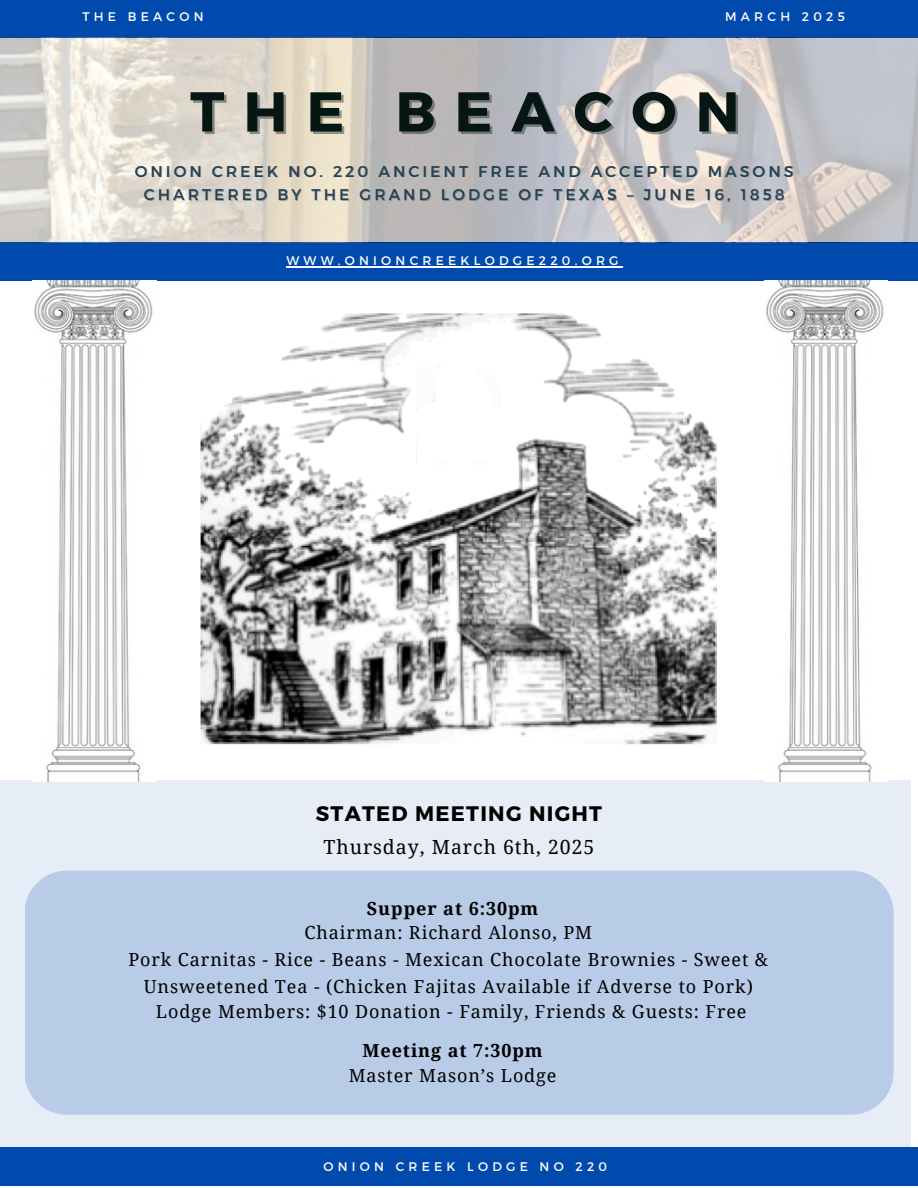
<style>
.page{position:relative;width:918px;height:1188px;background:#fff}
.page>*{position:absolute;margin:0;border:0;box-sizing:border-box;transform-origin:0 0}
.t1{font:700 56.1px "Montserrat";letter-spacing:.34em;color:#051613}
.t2{font:700 21px "Montserrat";letter-spacing:.06em;color:#000}
.t3{font:19.5px "Noto Serif";letter-spacing:.05em;color:#000}
.t4{font:18px/27px "Noto Serif";letter-spacing:.05em;color:#000;text-align:center}
.t5{font:700 18px "Noto Serif";letter-spacing:.05em;color:#000}
.t6{font:15.6px "Montserrat";letter-spacing:.2em;color:#244051}
.t7{font:12.45px "Montserrat";letter-spacing:.34em;color:#fff}
</style>
<div class="page">
<div style="left:0;top:242px;width:918px;height:38px;background:#004aad"></div>
<svg style="left:0;top:781px;width:911px;height:366px;background:#c8d7ec"></svg>
<div style="left:0;top:1148px;width:918px;height:38px;background:#004aad"></div>
<div style="left:0;top:0;width:918px;height:37px;background:#004aad"></div>
<img style="left:0;top:37px;width:918px;height:205px">
<img style="left:766px;top:280px;width:118px;height:501px">
<img style="left:34px;top:280px;width:119px;height:501px">
<img style="left:200px;top:314px;width:517px;height:431px">
<hr style="left:287px;top:266px;width:336px;height:2px;background:#fff">
<p class="t7" style="left:82px;top:8px;width:123px">THE BEACON</p>
<p class="t7" style="left:725px;top:8px;width:121px">MARCH 2025</p>
<p class="t1" style="left:190px;top:75px;width:551px">THE BEACON</p>
<h1 class="t6" style="left:135px;top:161px;width:660px">ONION CREEK NO. 220 ANCIENT FREE AND ACCEPTED MASONS</h1>
<h4 class="t6" style="left:144px;top:184px;width:642px">CHARTERED BY THE GRAND LODGE OF TEXAS – JUNE 16, 1858</h4>
<p class="t7" style="left:287px;top:253px;width:334px">WWW.ONIONCREEKLODGE220.ORG</p>
<p class="t2" style="left:316px;top:800px;width:288px">STATED MEETING NIGHT</p>
<p class="t3" style="left:323px;top:834px;width:273px">Thursday, March 6th, 2025</p>
<h3 class="t5" style="left:367px;top:896px;width:173px">Supper at 6:30pm</h3>
<h6 class="t4" style="left:129px;top:918px;width:641px">Chairman: Richard Alonso, PM<br>Pork Carnitas - Rice - Beans - Mexican Chocolate Brownies - Sweet &amp;<br>Unsweetened Tea - (Chicken Fajitas Available if Adverse to Pork)</h6>
<h6 class="t4" style="left:156px;top:998px;width:592px">Lodge Members: $10 Donation - Family, Friends &amp; Guests: Free</h6>
<h5 class="t5" style="left:362px;top:1037px;width:182px">Meeting at 7:30pm</h5>
<h2 class="t4" style="left:349px;top:1061px;width:209px">Master Mason’s Lodge</h2>
<p class="t7" style="left:323px;top:1158px;width:285px">ONION CREEK LODGE NO 220</p>
</div>
